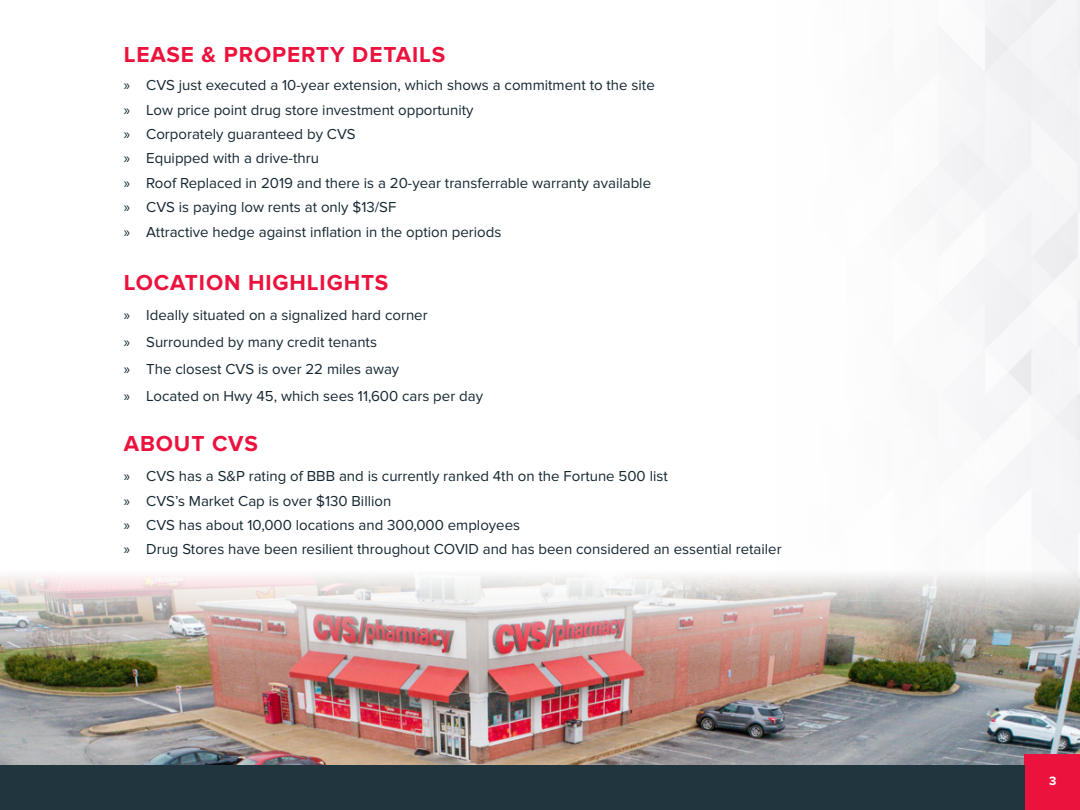
<style>
.page{position:relative;width:1080px;height:810px;background:#fff}
.page>*{position:absolute;margin:0;border:0;box-sizing:border-box;transform-origin:0 0}
.t1{font:700 22.5px "Proxima Nova";letter-spacing:.04em;color:#eb133d}
.t2{font:15px "Proxima Nova";color:#152731}
.t3{font:700 12.5px "Proxima Nova";color:#fff}
.s1{font-family:"Myriad Pro"}
</style>
<div class="page">
<hr style="left:0;top:0;width:1px;height:771px;background:#21353f">
<img style="left:0;top:546px;width:1080px;height:220px">
<div style="left:1024px;top:755px;width:56px;height:55px;background:#eb133d"></div>
<div style="left:0;top:766px;width:1024px;height:44px;background:#21353f"></div>
<p class="t1" style="left:124px;top:42px;width:323px">LEASE &amp; PROPERTY DETAILS</p>
<p class="t2" style="left:124px;top:77px;width:533px"><span class="s1">»</span> CVS just executed a 10-year extension, which shows a commitment to the site</p>
<p class="t2" style="left:124px;top:101px;width:351px"><span class="s1">»</span> Low price point drug store investment opportunity</p>
<p class="t2" style="left:124px;top:125px;width:233px"><span class="s1">»</span> Corporately guaranteed by CVS</p>
<p class="t2" style="left:124px;top:150px;width:197px"><span class="s1">»</span> Equipped with a drive-thru</p>
<p class="t2" style="left:124px;top:174px;width:529px"><span class="s1">»</span> Roof Replaced in 2019 and there is a 20-year transferrable warranty available</p>
<p class="t2" style="left:124px;top:199px;width:274px"><span class="s1">»</span> CVS is paying low rents at only $13/SF</p>
<p class="t2" style="left:124px;top:223px;width:379px"><span class="s1">»</span> Attractive hedge against inflation in the option periods</p>
<p class="t1" style="left:124px;top:270px;width:266px">LOCATION HIGHLIGHTS</p>
<p class="t2" style="left:124px;top:307px;width:305px"><span class="s1">»</span> Ideally situated on a signalized hard corner</p>
<p class="t2" style="left:124px;top:334px;width:255px"><span class="s1">»</span> Surrounded by many credit tenants</p>
<p class="t2" style="left:124px;top:361px;width:277px"><span class="s1">»</span> The closest CVS is over 22 miles away</p>
<p class="t2" style="left:124px;top:387px;width:361px"><span class="s1">»</span> Located on Hwy 45, which sees 11,600 cars per day</p>
<p class="t1" style="left:124px;top:430px;width:136px">ABOUT CVS</p>
<p class="t2" style="left:124px;top:468px;width:546px"><span class="s1">»</span> CVS has a S&amp;P rating of BBB and is currently ranked 4th on the Fortune 500 list</p>
<p class="t2" style="left:124px;top:492px;width:269px"><span class="s1">»</span> CVS’s Market Cap is over $130 Billion</p>
<p class="t2" style="left:124px;top:516px;width:398px"><span class="s1">»</span> CVS has about 10,000 locations and 300,000 employees</p>
<p class="t2" style="left:124px;top:541px;width:659px"><span class="s1">»</span> Drug Stores have been resilient throughout COVID and has been considered an essential retailer</p>
<p class="t3" style="left:1049px;top:773px;width:9px">3</p>
</div>
